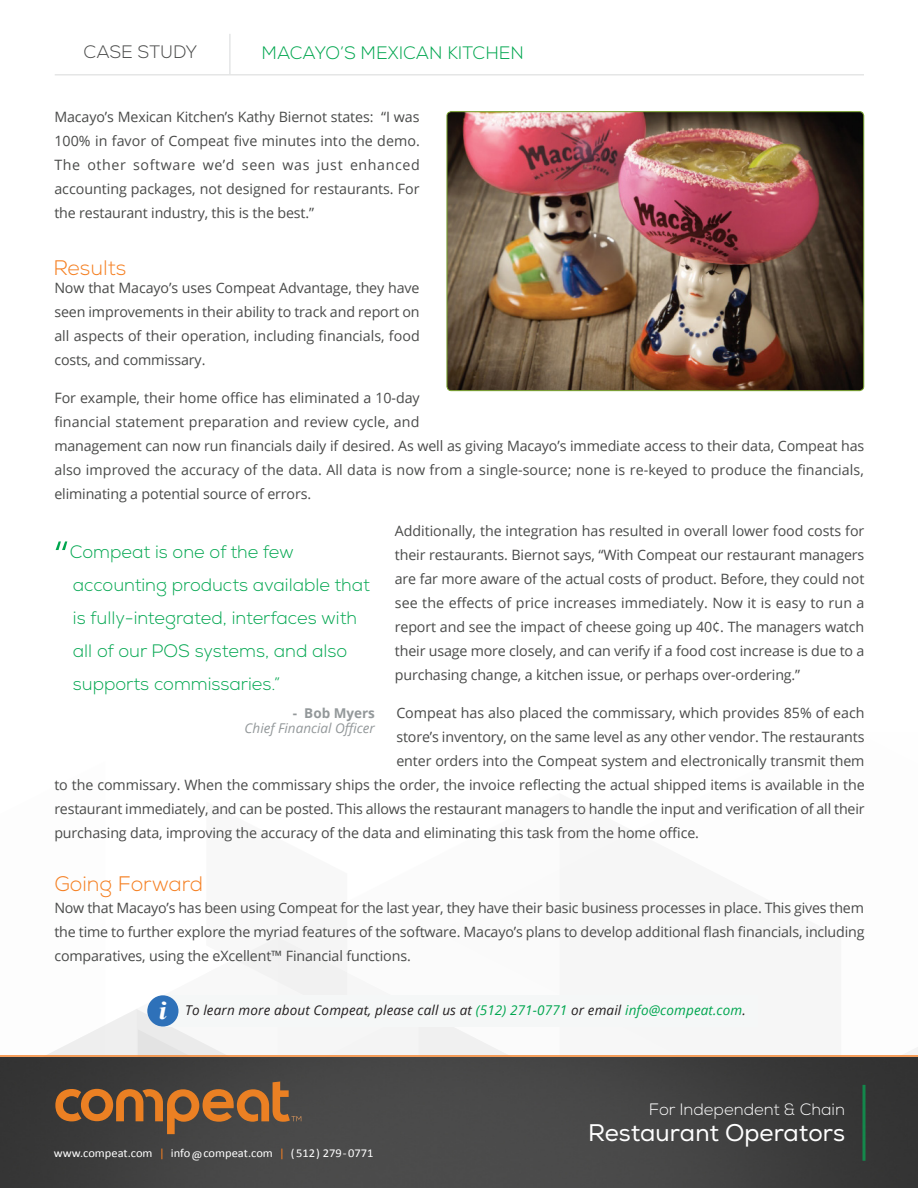
<style>
.page{position:relative;width:918px;height:1188px;background:#fff}
.page>*{position:absolute;margin:0;border:0;box-sizing:border-box;transform-origin:0 0}
.t1{font:300 51px "Nexa";color:#00a64f}
.Body{font:italic 700 25.5px "Times New Roman";color:#fff;scale:1.21 1}
.Body-2{font:24px "Nexa";color:#fff}
.Body-3{font:300 21px "Nexa";color:#f57f21}
.t2{font:300 18px/33px "Nexa";color:#00a64f}
.Body-4{font:300 18px "Nexa";color:#00a64f}
.Body-5{font:300 18px "Nexa";color:#494a49}
.Body-6{font:300 16.5px "Nexa";color:#fff}
.Body-7{font:14.25px/24px "Open Sans";letter-spacing:-.01em;color:#494a49;text-align:justify}
.Body-8{font:italic 13.5px "Open Sans";letter-spacing:.01em;color:#231f20}
.Quote_Attribute{font:italic 13.5px/15px "Open Sans";color:#93989a;text-align:right}
.t3{font:12px "Calibri";color:#fff;scale:1.04 1}
.s1{font-weight:700;font-style:normal}
.s2{color:#00a64f}
.s3{color:#f57f21}
</style>
<div class="page">
<svg style="left:47px;top:937px;width:871px;height:118px"></svg>
<div style="left:161px;top:995px;width:597px;height:32px;background:#f5f7f7"></div>
<img style="left:0;top:1057px;width:918px;height:131px">
<svg style="left:55px;top:1082px;width:246px;height:52px;background:#765436"></svg>
<svg style="left:862px;top:1085px;width:4px;height:76px"></svg>
<hr style="left:0;top:1055px;width:918px;height:2px;background:#f48026">
<hr style="left:55px;top:74px;width:809px;height:2px;background:#93989a">
<hr style="left:229px;top:34px;width:2px;height:40px;background:#93989a">
<div style="left:147px;top:995px;width:31px;height:32px;background:#2e71b9;border-radius:50%"></div>
<img style="left:447px;top:112px;width:417px;height:279px">
<div style="left:447px;top:111px;width:417px;height:280px;border:1px solid #78a22d;border-radius:4px"></div>
<p class="Body-5" style="left:84px;top:41px;width:115px">CASE STUDY</p>
<p class="Body-4" style="left:262px;top:42px;width:264px">MACAYO’S MEXICAN KITCHEN</p>
<p class="Body-7" style="left:54px;top:105px;width:367px">Macayo’s Mexican Kitchen’s Kathy Biernot states: “I was 100% in favor of Compeat five minutes into the demo.<br>The other software we’d seen was just enhanced accounting packages, not designed for restaurants. For the restaurant industry, this is the best.”</p>
<p class="Body-3" style="left:53px;top:255px;width:74px">Results</p>
<p class="Body-7" style="left:54px;top:276px;width:367px">Now that Macayo’s uses Compeat Advantage, they have seen improvements in their ability to track and report on all aspects of their operation, including financials, food costs, and commissary.</p>
<p class="Body-7" style="left:54px;top:385px;width:812px;text-align:left">For example, their home office has eliminated a 10-day<br>financial statement preparation and review cycle, and<br>management can now run financials daily if desired. As well as giving Macayo’s immediate access to their data, Compeat has also improved the accuracy of the data. All data is now from a single-source; none is re-keyed to produce the financials, eliminating a potential source of errors.</p>
<p class="Body-7" style="left:395px;top:519px;width:471px">Additionally, the integration has resulted in overall lower food costs for their restaurants. Biernot says, “With Compeat our restaurant managers are far more aware of the actual costs of product. Before, they could not see the effects of price increases immediately. Now it is easy to run a report and see the impact of cheese going up 40¢. The managers watch their usage more closely, and can verify if a food cost increase is due to a purchasing change, a kitchen issue, or perhaps over-ordering.”</p>
<p class="Body-7" style="left:396px;top:700px;width:470px">Compeat has also placed the commissary, which provides 85% of each</p>
<p class="Body-7" style="left:396px;top:724px;width:470px">store’s inventory, on the same level as any other vendor. The restaurants</p>
<p class="Body-7" style="left:396px;top:748px;width:470px">enter orders into the Compeat system and electronically transmit them</p>
<p class="Body-7" style="left:54px;top:772px;width:812px">to the commissary. When the commissary ships the order, the invoice reflecting the actual shipped items is available in the</p>
<p class="Body-7" style="left:54px;top:796px;width:812px">restaurant immediately, and can be posted. This allows the restaurant managers to handle the input and verification of all their</p>
<p class="Body-7" style="left:54px;top:820px;width:646px">purchasing data, improving the accuracy of the data and eliminating this task from the home office.</p>
<p class="t1" style="left:53px;top:530px;width:19px">“</p>
<p class="t2" style="left:70px;top:535px;width:302px">Compeat is one of the few accounting products available that is fully-integrated, interfaces with all of our POS systems, and also supports commissaries.”</p>
<p class="Quote_Attribute" style="left:245px;top:705px;width:132px"><span class="s1">- Bob Myers<br></span>Chief Financial Officer</p>
<p class="Body-3" style="left:54px;top:872px;width:150px">Going Forward</p>
<p class="Body-7" style="left:54px;top:895px;width:812px">Now that Macayo’s has been using Compeat for the last year, they have their basic business processes in place. This gives them the time to further explore the myriad features of the software. Macayo’s plans to develop additional flash financials, including comparatives, using the eXcellent™ Financial functions.</p>
<p class="Body" style="left:159px;top:992px;width:13px">i</p>
<p class="Body-8" style="left:185px;top:1001px;width:562px">To learn more about Compeat, please call us at <span class="s2">(512) 271-0771</span> or email <span class="s2">info@compeat.com</span>.</p>
<p class="t3" style="left:54px;top:1146px;width:309px">www.compeat.com <span class="s3">|</span> info@compeat.com <span class="s3">|</span> ( 512) 279- 0771</p>
<p class="Body-6" style="left:649px;top:1100px;width:198px">For Independent &amp; Chain</p>
<p class="Body-2" style="left:588px;top:1118px;width:258px">Restaurant Operators</p>
</div>
